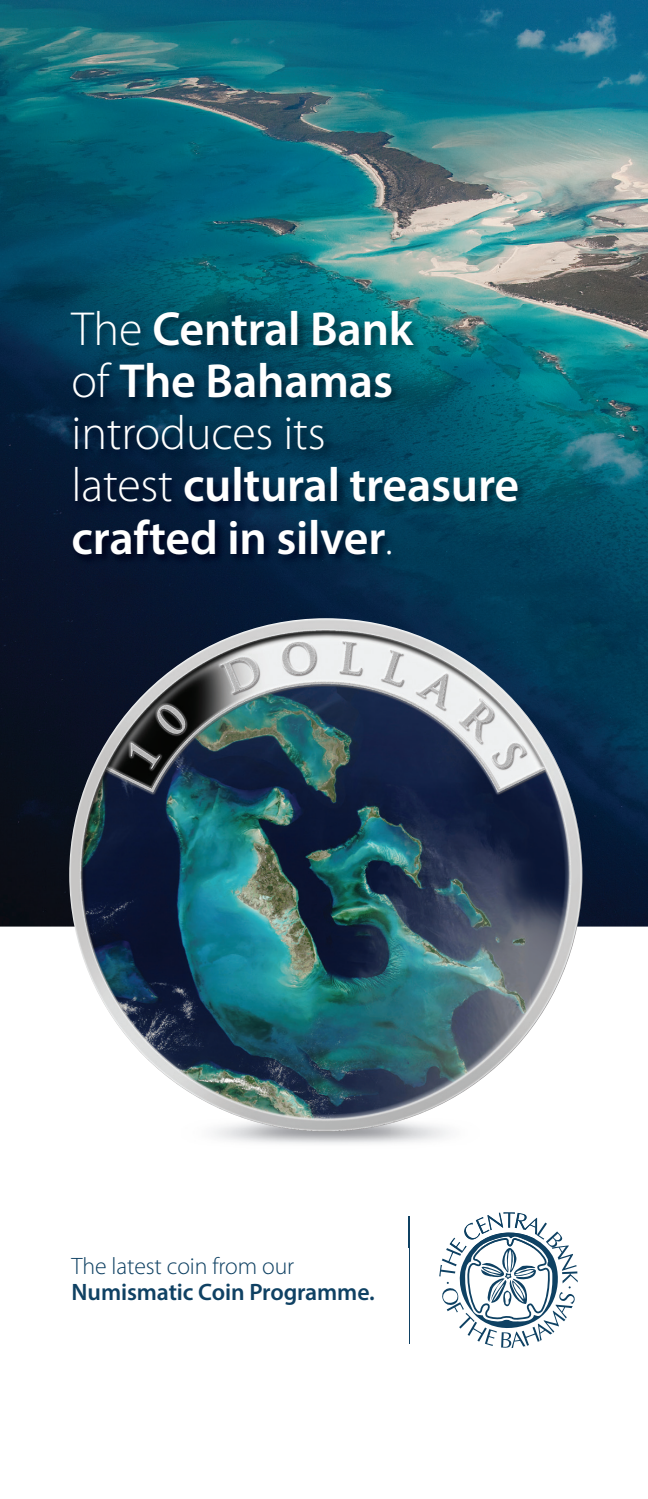
<style>
.page{position:relative;width:648px;height:1499px;background:#fff}
.page>*{position:absolute;margin:0;border:0;box-sizing:border-box;transform-origin:0 0}
.t1{font:600 47.93px/52.2px "Myriad Pro";letter-spacing:-.005em;color:#fff}
.t2{font:600 23.85px "Myriad Pro";letter-spacing:-.005em;color:#0f4163}
.t3{font:300 23.85px "Myriad Pro";letter-spacing:-.005em;color:#0f4163}
.s1{font-weight:300}
.s2{font-weight:300;font-size:43.2px}
</style>
<div class="page">
<img style="left:0;top:0;width:648px;height:926px">
<img style="left:69px;top:308px;width:461px;height:257px">
<hr style="left:409px;top:1216px;width:1px;height:127px;background:#0f4163">
<img style="left:498px;top:1023px;width:37px;height:42px">
<img style="left:178px;top:1085px;width:284px;height:153px">
<svg style="left:439px;top:1212px;width:139px;height:136px"></svg>
<svg style="left:409px;top:1216px;width:1px;height:22px"></svg>
<img style="left:69px;top:618px;width:513px;height:513px;border-radius:257px">
<p class="t1" style="left:72px;top:301px;width:449px"><span class="s1">The</span> Central Bank<br><span class="s1">of</span> The Bahamas <span class="s1">introduces its<br>latest</span> cultural treasure crafted in silver<span class="s2">.</span></p>
<p class="t3" style="left:72px;top:1252px;width:224px">The latest coin from our</p>
<p class="t2" style="left:72px;top:1277px;width:305px">Numismatic Coin Programme.</p>
</div>
